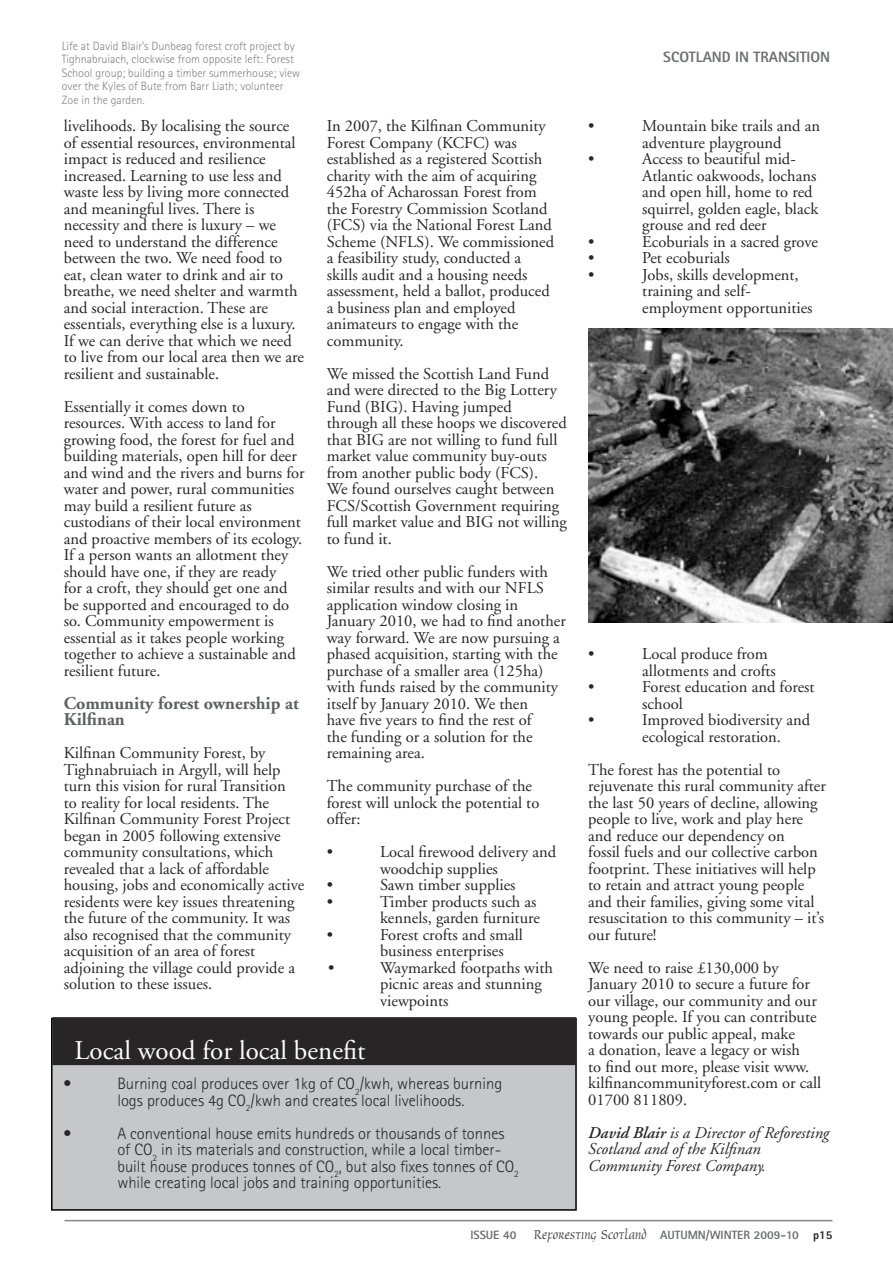
<style>
.page{position:relative;width:893px;height:1263px;background:#fff}
.page>*{position:absolute;margin:0;border:0;box-sizing:border-box;transform-origin:0 0}
.Book_review_header{font:27px "Adobe Garamond";color:#fff}
.subhead_garamond{font:700 18px/16.5px "Adobe Garamond";color:#5f6062}
.General_Body_text{font:16.5px/16.5px "Adobe Garamond";color:#272525}
._1a_-__Book_review_Body_text{font:300 16.5px/16.5px "Rotis Sans Serif";color:#272525}
.Subhead_rotis{font:300 16.5px/16.5px "Rotis Sans Serif";color:#272525}
.General_Body_text-2{font:italic 16.5px/16.5px "Adobe Garamond";color:#272525}
.Page_header{font:800 15px "Rotis Sans Serif";color:#6d6e71}
.t1{font:300 12px/13.5px "Rotis Sans Serif";color:#808183}
.t2{font:800 12px "Rotis Sans Serif";color:#6d6e71}
.s1{font-weight:600}
.s2{font-family:"Oxford";font-weight:400;font-size:15px;color:#4e4e50}
.s3{color:#272525}
</style>
<div class="page">
<hr style="left:64px;top:1220px;width:768px;height:1px;background:#868789">
<img style="left:588px;top:329px;width:305px;height:294px">
<div style="left:52px;top:1018px;width:524px;height:192px;background:#c5c7c9"></div>
<div style="left:51px;top:1018px;width:526px;height:193px;border:2px solid #000"></div>
<div style="left:53px;top:1018px;width:522px;height:46px;background:#272525"></div>
<div style="left:52px;top:1017px;width:524px;height:48px;border:2px solid #272525"></div>
<p class="t1" style="left:62px;top:39px;width:240px">Life at David Blair’s Dunbeag forest croft project by Tighnabruiach, clockwise from opposite left: Forest School group; building a timber summerhouse; view over the Kyles of Bute from Barr Liath; volunteer Zoe in the garden.</p>
<p class="General_Body_text" style="left:64px;top:118px;width:242px">livelihoods. By localising the source of essential resources, environmental impact is reduced and resilience increased. Learning to use less and waste less by living more connected and meaningful lives. There is necessity and there is luxury – we need to understand the difference between the two. We need food to eat, clean water to drink and air to breathe, we need shelter and warmth and social interaction. These are essentials, everything else is a luxury.<br>If we can derive that which we need to live from our local area then we are resilient and sustainable.</p>
<p class="General_Body_text" style="left:64px;top:399px;width:242px">Essentially it comes down to resources. With access to land for growing food, the forest for fuel and building materials, open hill for deer and wind and the rivers and burns for water and power, rural communities may build a resilient future as custodians of their local environment and proactive members of its ecology.<br>If a person wants an allotment they should have one, if they are ready<br>for a croft, they should get one and be supported and encouraged to do so. Community empowerment is essential as it takes people working together to achieve a sustainable and resilient future.</p>
<p class="subhead_garamond" style="left:64px;top:695px;width:237px">Community forest ownership at<br>Kilfinan</p>
<p class="General_Body_text" style="left:64px;top:745px;width:242px">Kilfinan Community Forest, by Tighnabruiach in Argyll, will help turn this vision for rural Transition<br>to reality for local residents. The Kilfinan Community Forest Project began in 2005 following extensive community consultations, which revealed that a lack of affordable housing, jobs and economically active residents were key issues threatening the future of the community. It was also recognised that the community acquisition of an area of forest adjoining the village could provide a solution to these issues.</p>
<p class="General_Body_text" style="left:327px;top:118px;width:229px">In 2007, the Kilfinan Community<br>Forest Company (KCFC) was established as a registered Scottish charity with the aim of acquiring<br>452ha of Acharossan Forest from the Forestry Commission Scotland (FCS) via the National Forest Land<br>Scheme (NFLS). We commissioned a feasibility study, conducted a skills audit and a housing needs assessment, held a ballot, produced a business plan and employed animateurs to engage with the community.</p>
<p class="General_Body_text" style="left:327px;top:366px;width:241px">We missed the Scottish Land Fund and were directed to the Big Lottery<br>Fund (BIG). Having jumped through all these hoops we discovered that BIG are not willing to fund full market value community buy-outs from another public body (FCS).<br>We found ourselves caught between<br>FCS/Scottish Government requiring full market value and BIG not willing to fund it.</p>
<p class="General_Body_text" style="left:327px;top:564px;width:241px">We tried other public funders with similar results and with our NFLS application window closing in<br>January 2010, we had to find another way forward. We are now pursuing a phased acquisition, starting with the purchase of a smaller area (125ha) with funds raised by the community itself by January 2010. We then<br>have five years to find the rest of<br>the funding or a solution for the remaining area.</p>
<p class="General_Body_text" style="left:327px;top:778px;width:214px">The community purchase of the forest will unlock the potential to offer:</p>
<p class="General_Body_text" style="left:327px;top:844px;width:8px">•</p>
<p class="General_Body_text" style="left:380px;top:844px;width:178px">Local firewood delivery and woodchip supplies</p>
<p class="General_Body_text" style="left:327px;top:877px;width:8px">•</p>
<p class="General_Body_text" style="left:380px;top:877px;width:137px">Sawn timber supplies</p>
<p class="General_Body_text" style="left:327px;top:894px;width:8px">•</p>
<p class="General_Body_text" style="left:380px;top:894px;width:161px">Timber products such as kennels, garden furniture</p>
<p class="General_Body_text" style="left:327px;top:927px;width:8px">•</p>
<p class="General_Body_text" style="left:380px;top:927px;width:144px">Forest crofts and small business enterprises</p>
<p class="General_Body_text" style="left:328px;top:960px;width:8px">•</p>
<p class="General_Body_text" style="left:380px;top:960px;width:174px">Waymarked footpaths with picnic areas and stunning viewpoints</p>
<p class="Book_review_header" style="left:75px;top:1036px;width:292px">Local wood for local benefit</p>
<p class="Subhead_rotis" style="left:63px;top:1075px;width:9px">•</p>
<p class="Subhead_rotis" style="left:117px;top:1075px;width:386px">Burning coal produces over 1kg of CO<sub>2</sub>/kwh, whereas burning logs produces 4g CO<sub>2</sub>/kwh and creates local livelihoods.</p>
<p class="_1a_-__Book_review_Body_text" style="left:63px;top:1125px;width:9px">•</p>
<p class="_1a_-__Book_review_Body_text" style="left:117px;top:1125px;width:403px">A conventional house emits hundreds or thousands of tonnes of CO<sub>2</sub> in its materials and construction, while a local timber&shy;built house produces tonnes of CO<sub>2</sub>, but also fixes tonnes of CO<sub>2 </sub>while creating local jobs and training opportunities.</p>
<p class="Page_header" style="left:663px;top:48px;width:168px">SCOTLAND IN TRANSITION</p>
<p class="General_Body_text" style="left:588px;top:118px;width:8px">•</p>
<p class="General_Body_text" style="left:642px;top:118px;width:179px">Mountain bike trails and an adventure playground</p>
<p class="General_Body_text" style="left:588px;top:151px;width:8px">•</p>
<p class="General_Body_text" style="left:642px;top:151px;width:178px">Access to beautiful mid-<br>Atlantic oakwoods, lochans and open hill, home to red squirrel, golden eagle, black grouse and red deer</p>
<p class="General_Body_text" style="left:588px;top:234px;width:8px">•</p>
<p class="General_Body_text" style="left:642px;top:234px;width:177px">Ecoburials in a sacred grove</p>
<p class="General_Body_text" style="left:588px;top:250px;width:8px">•</p>
<p class="General_Body_text" style="left:642px;top:250px;width:89px">Pet ecoburials</p>
<p class="General_Body_text" style="left:588px;top:267px;width:8px">•</p>
<p class="General_Body_text" style="left:642px;top:267px;width:172px">Jobs, skills development, training and self&shy;employment opportunities</p>
<p class="General_Body_text" style="left:588px;top:646px;width:8px">•</p>
<p class="General_Body_text" style="left:642px;top:646px;width:135px">Local produce from allotments and crofts</p>
<p class="General_Body_text" style="left:588px;top:679px;width:8px">•</p>
<p class="General_Body_text" style="left:642px;top:679px;width:174px">Forest education and forest school</p>
<p class="General_Body_text" style="left:588px;top:712px;width:8px">•</p>
<p class="General_Body_text" style="left:642px;top:712px;width:169px">Improved biodiversity and ecological restoration.</p>
<p class="General_Body_text" style="left:588px;top:762px;width:239px">The forest has the potential to rejuvenate this rural community after the last 50 years of decline, allowing people to live, work and play here and reduce our dependency on<br>fossil fuels and our collective carbon footprint. These initiatives will help to retain and attract young people and their families, giving some vital resuscitation to this community – it’s our future!</p>
<p class="General_Body_text" style="left:588px;top:960px;width:235px">We need to raise £130,000 by<br>January 2010 to secure a future for our village, our community and our young people. If you can contribute towards our public appeal, make<br>a donation, leave a legacy or wish<br>to find out more, please visit www. kilfinancommunityforest.com or call<br>01700 811809.</p>
<p class="General_Body_text-2" style="left:588px;top:1125px;width:242px"><span class="s1">David Blair</span> is a Director of Reforesting<br>Scotland and of the Kilfinan<br>Community Forest Company.</p>
<p class="t2" style="left:470px;top:1227px;width:364px">ISSUE 40 <span class="s2">Reforesting Scotland</span> AUTUMN/WINTER 2009-10 <span class="s3">p15</span></p>
</div>
